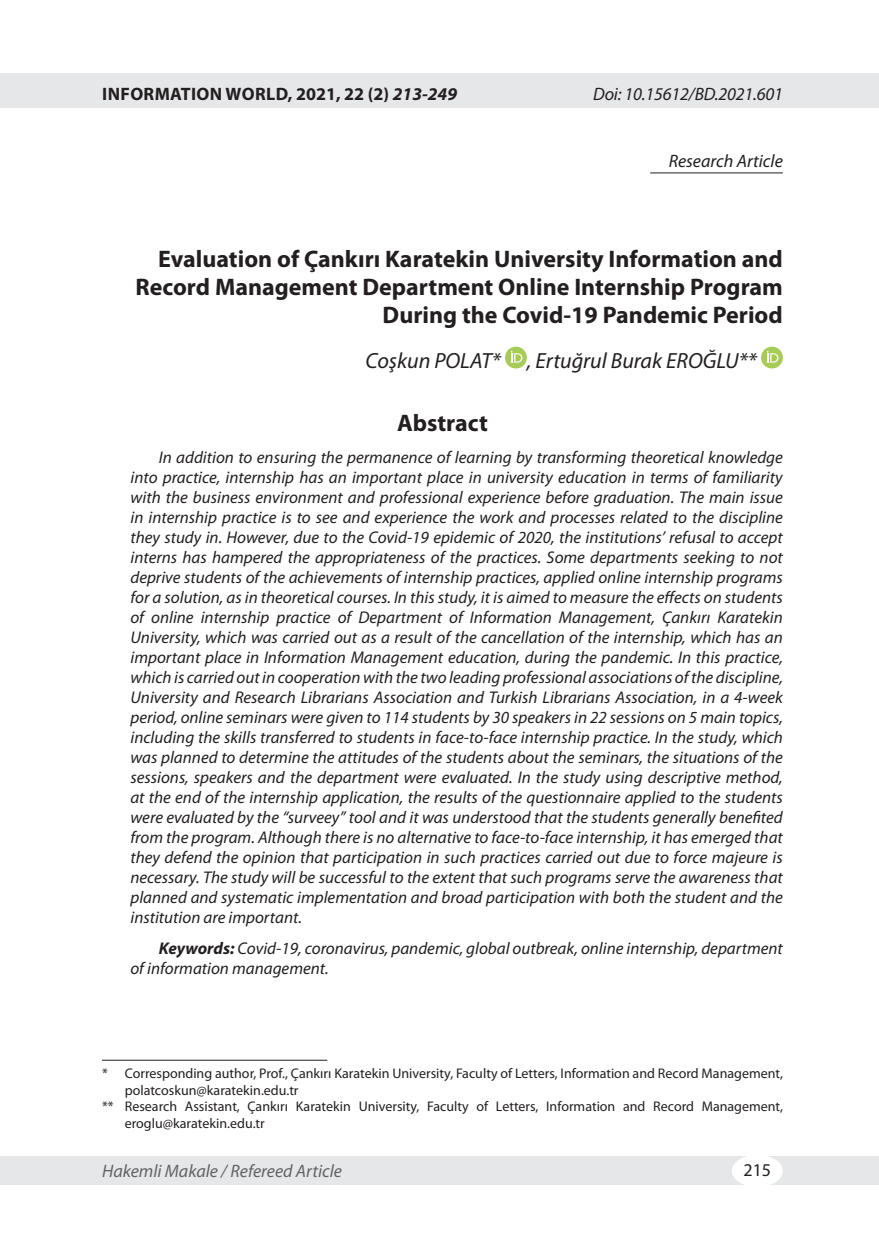
<style>
.page{position:relative;width:879px;height:1253px;background:#fff}
.page>*{position:absolute;margin:0;border:0;box-sizing:border-box;transform-origin:0 0}
.t1{font:700 24px/28px "Myriad Pro";color:#231f20;text-align:right}
.t2{font:italic 22px "Myriad Pro";color:#231f20}
.t3{font:italic 18px "Myriad Pro";letter-spacing:-.005em;color:#231f20}
.t4{font:700 18px "Myriad Pro";letter-spacing:.02em;color:#231f20}
.t5{font:italic 18px "Myriad Pro";color:#636366}
.t6{font:18px "Myriad Pro";color:#231f20}
.t7{font:italic 17px/20px "Myriad Pro";color:#231f20;text-align:justify}
.t8{font:14px "Myriad Pro";color:#231f20}
.s1{font-style:italic}
.s2{font-weight:700}
</style>
<div class="page">
<div style="left:0;top:74px;width:879px;height:34px;background:#e6e7e9"></div>
<div style="left:0;top:1156px;width:879px;height:28px;background:#e6e7e9"></div>
<div style="left:732px;top:1155px;width:51px;height:32px;background:#fff;border-radius:50%"></div>
<svg style="left:505px;top:347px;width:22px;height:21px"></svg>
<div style="left:505px;top:347px;width:22px;height:21px;background:#a7cb57;border-radius:50%"></div>
<svg style="left:511px;top:351px;width:11px;height:12px"></svg>
<svg style="left:761px;top:347px;width:22px;height:21px"></svg>
<div style="left:761px;top:347px;width:22px;height:21px;background:#a7cb57;border-radius:50%"></div>
<svg style="left:767px;top:351px;width:11px;height:12px"></svg>
<hr style="left:102px;top:1060px;width:225px;height:1px;background:#231f20">
<hr style="left:650px;top:172px;width:133px;height:1px;background:#231f20">
<p class="t4" style="left:102px;top:82px;width:356px">INFORMATION WORLD, 2021, 22 (2) <span class="s1">213-249</span></p>
<p class="t3" style="left:593px;top:83px;width:191px">Doi: 10.15612/BD.2021.601</p>
<p class="t3" style="left:669px;top:150px;width:116px">Research Article</p>
<h1 class="t1" style="left:136px;top:245px;width:649px">Evaluation of Çankırı Karatekin University Information and<br>Record Management Department Online Internship Program<br>During the Covid-19 Pandemic Period</h1>
<p class="t2" style="left:365px;top:347px;width:393px">Coşkun POLAT* , Ertuğrul Burak EROĞLU**</p>
<h1 class="t1" style="left:397px;top:409px;width:92px">Abstract</h1>
<p class="t7" style="left:130px;top:447px;width:654px;text-indent:28px">In addition to ensuring the permanence of learning by transforming theoretical knowledge into practice, internship has an important place in university education in terms of familiarity with the business environment and professional experience before graduation. The main issue in internship practice is to see and experience the work and processes related to the discipline they study in. However, due to the Covid-19 epidemic of 2020, the institutions’ refusal to accept interns has hampered the appropriateness of the practices. Some departments seeking to not deprive students of the achievements of internship practices, applied online internship programs for a solution, as in theoretical courses. In this study, it is aimed to measure the effects on students of online internship practice of Department of Information Management, Çankırı Karatekin University, which was carried out as a result of the cancellation of the internship, which has an important place in Information Management education, during the pandemic. In this practice, which is carried out in cooperation with the two leading professional associations of the discipline, University and Research Librarians Association and Turkish Librarians Association, in a 4-week period, online seminars were given to 114 students by 30 speakers in 22 sessions on 5 main topics, including the skills transferred to students in face-to-face internship practice. In the study, which was planned to determine the attitudes of the students about the seminars, the situations of the sessions, speakers and the department were evaluated. In the study using descriptive method, at the end of the internship application, the results of the questionnaire applied to the students were evaluated by the “surveey” tool and it was understood that the students generally benefited from the program. Although there is no alternative to face-to-face internship, it has emerged that they defend the opinion that participation in such practices carried out due to force majeure is necessary. The study will be successful to the extent that such programs serve the awareness that planned and systematic implementation and broad participation with both the student and the institution are important.</p>
<p class="t7" style="left:130px;top:938px;width:654px;text-indent:28px"><span class="s2">Keywords:</span> Covid-19, coronavirus, pandemic, global outbreak, online internship, department of information management.</p>
<p class="t8" style="left:102px;top:1064px;width:682px">* Corresponding author, Prof., Çankırı Karatekin University, Faculty of Letters, Information and Record Management,</p>
<p class="t8" style="left:125px;top:1081px;width:175px">polatcoskun@karatekin.edu.tr</p>
<p class="t8" style="left:102px;top:1098px;width:682px">** Research Assistant, Çankırı Karatekin University, Faculty of Letters, Information and Record Management,</p>
<p class="t8" style="left:125px;top:1115px;width:141px">eroglu@karatekin.edu.tr</p>
<p class="t5" style="left:102px;top:1160px;width:241px">Hakemli Makale / Refereed Article</p>
<p class="t6" style="left:743px;top:1159px;width:29px">215</p>
</div>
